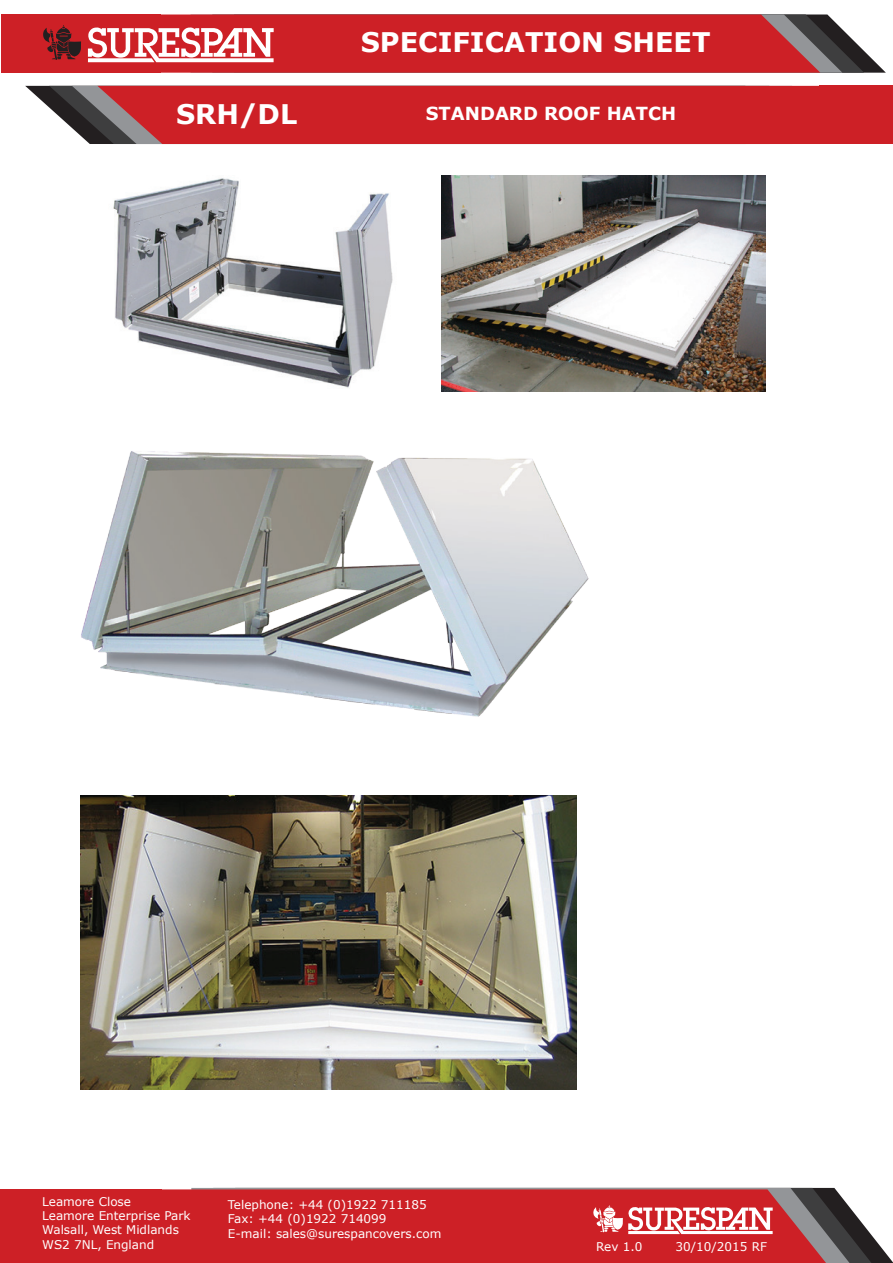
<style>
.page{position:relative;width:893px;height:1263px;background:#fff}
.page>*{position:absolute;margin:0;border:0;box-sizing:border-box;transform-origin:0 0}
.t1{font:700 27px "Verdana";color:#fff}
.t2{font:700 18px "Verdana";color:#fff}
.t3{font:12px/14.4px "Verdana";color:#fff}
</style>
<div class="page">
<div style="left:820px;top:86px;width:73px;height:58px;background:#cd2026"></div>
<svg style="left:25px;top:86px;width:795px;height:58px;background:#c32d33"></svg>
<div style="left:1px;top:15px;width:160px;height:58px;background:#cd2026"></div>
<svg style="left:43px;top:25px;width:38px;height:35px"></svg>
<svg style="left:88px;top:15px;width:798px;height:58px;background:#c83d42"></svg>
<svg style="left:871px;top:1234px;width:22px;height:29px"></svg>
<svg style="left:849px;top:1206px;width:22px;height:57px"></svg>
<svg style="left:191px;top:1188px;width:658px;height:75px;background:#646466"></svg>
<div style="left:161px;top:1189px;width:666px;height:74px;background:#cd2026"></div>
<div style="left:0;top:1189px;width:161px;height:74px;background:#cd2026"></div>
<svg style="left:593px;top:1205px;width:180px;height:29px"></svg>
<img style="left:80px;top:795px;width:497px;height:295px">
<img style="left:81px;top:451px;width:508px;height:266px">
<img style="left:442px;top:176px;width:324px;height:216px">
<img style="left:113px;top:178px;width:280px;height:210px">
<h1 class="t1" style="left:361px;top:23px;width:351px">SPECIFICATION SHEET</h1>
<h1 class="t1" style="left:176px;top:95px;width:123px">SRH/DL</h1>
<h2 class="t2" style="left:426px;top:101px;width:252px">STANDARD ROOF HATCH</h2>
<p class="t3" style="left:42px;top:1194px;width:150px">Leamore Close<br>Leamore Enterprise Park<br>Walsall, West Midlands<br>WS2 7NL, England</p>
<p class="t3" style="left:228px;top:1197px;width:215px">Telephone: +44 (0)1922 711185<br>Fax: +44 (0)1922 714099<br>E-mail: sales@surespancovers.com</p>
<p class="t3" style="left:596px;top:1239px;width:48px">Rev 1.0</p>
<p class="t3" style="left:675px;top:1239px;width:93px">30/10/2015 RF</p>
</div>
